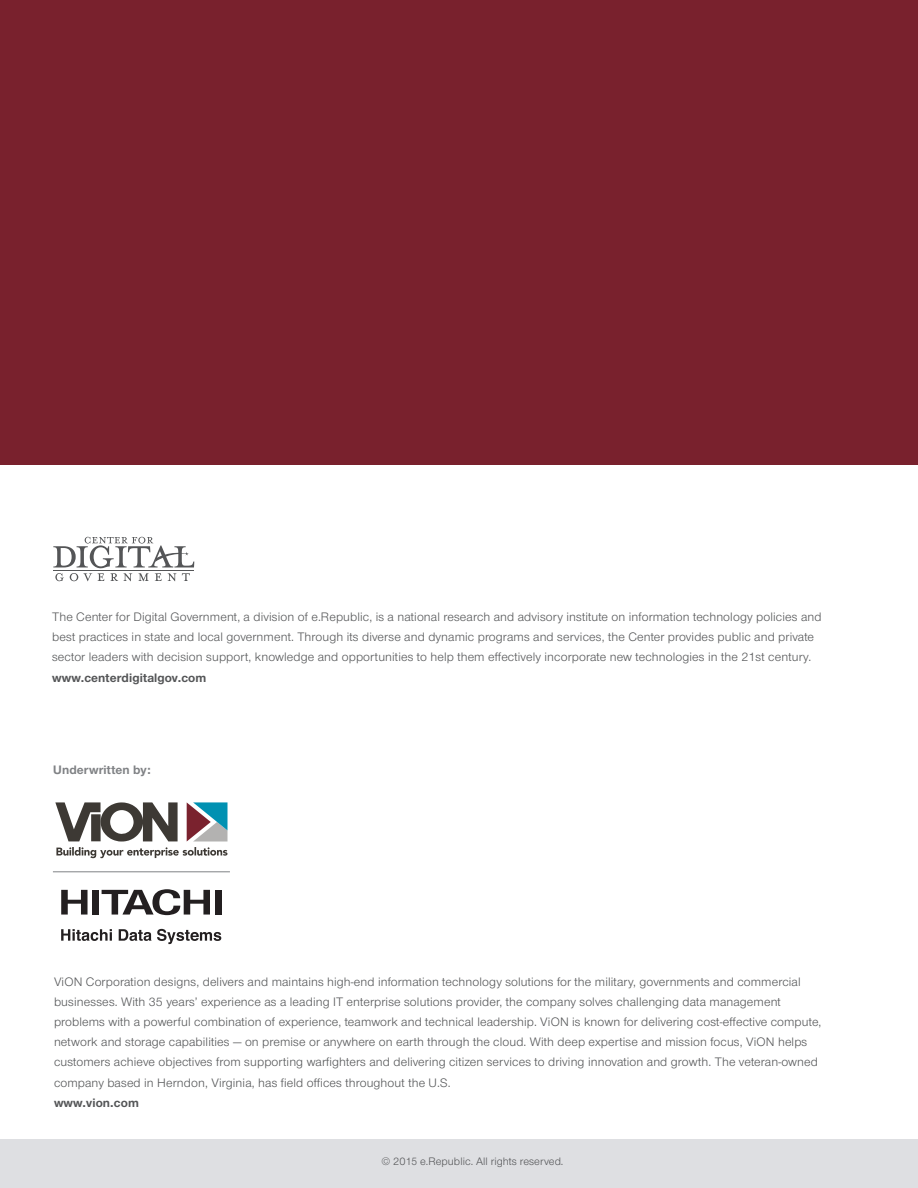
<style>
.page{position:relative;width:918px;height:1188px;background:#fff}
.page>*{position:absolute;margin:0;border:0;box-sizing:border-box;transform-origin:0 0}
.t1{font:12.75px/20.2px "Nimbus San Nov";letter-spacing:.01em;color:#545557}
.t2{font:700 12.75px "Nimbus San Nov";letter-spacing:.01em;color:#808285}
.t3{font:700 12.75px "Nimbus San Nov";letter-spacing:.01em;color:#545557}
.t4{font:11.25px "Nimbus San Nov";letter-spacing:.005em;color:#545557}
.s1{font-weight:700}
</style>
<div class="page">
<div style="left:0;top:1139px;width:918px;height:49px;background:#dedfe2"></div>
<div style="left:0;top:0;width:918px;height:464px;background:#79212d"></div>
<svg style="left:53px;top:537px;width:141px;height:44px"></svg>
<svg style="left:55px;top:802px;width:173px;height:56px"></svg>
<div style="left:215px;top:890px;width:7px;height:25px;background:#231f20"></div>
<svg style="left:61px;top:890px;width:27px;height:25px"></svg>
<div style="left:93px;top:890px;width:6px;height:25px;background:#231f20"></div>
<svg style="left:102px;top:889px;width:108px;height:26px"></svg>
<svg style="left:61px;top:929px;width:51px;height:12px"></svg>
<svg style="left:119px;top:929px;width:102px;height:15px"></svg>
<hr style="left:53px;top:872px;width:177px;height:1px;background:#808285">
<p class="t1" style="left:52px;top:607px;width:771px">The Center for Digital Government, a division of e.Republic, is a national research and advisory institute on information technology policies and best practices in state and local government. Through its diverse and dynamic programs and services, the Center provides public and private sector leaders with decision support, knowledge and opportunities to help them effectively incorporate new technologies in the 21st century. <span class="s1">www.centerdigitalgov.com</span></p>
<p class="t2" style="left:53px;top:762px;width:99px">Underwritten by:</p>
<p class="t1" style="left:54px;top:971px;width:769px">ViON Corporation designs, delivers and maintains high-end information technology solutions for the military, governments and commercial businesses. With 35 years’ experience as a leading IT enterprise solutions provider, the company solves challenging data management problems with a powerful combination of experience, teamwork and technical leadership. ViON is known for delivering cost-effective compute, network and storage capabilities — on premise or anywhere on earth through the cloud. With deep expertise and mission focus, ViON helps customers achieve objectives from supporting warfighters and delivering citizen services to driving innovation and growth. The veteran-owned company based in Herndon, Virginia, has field offices throughout the U.S.</p>
<p class="t3" style="left:54px;top:1095px;width:86px">www.vion.com</p>
<p class="t4" style="left:381px;top:1155px;width:184px">© 2015 e.Republic. All rights reserved.</p>
</div>
